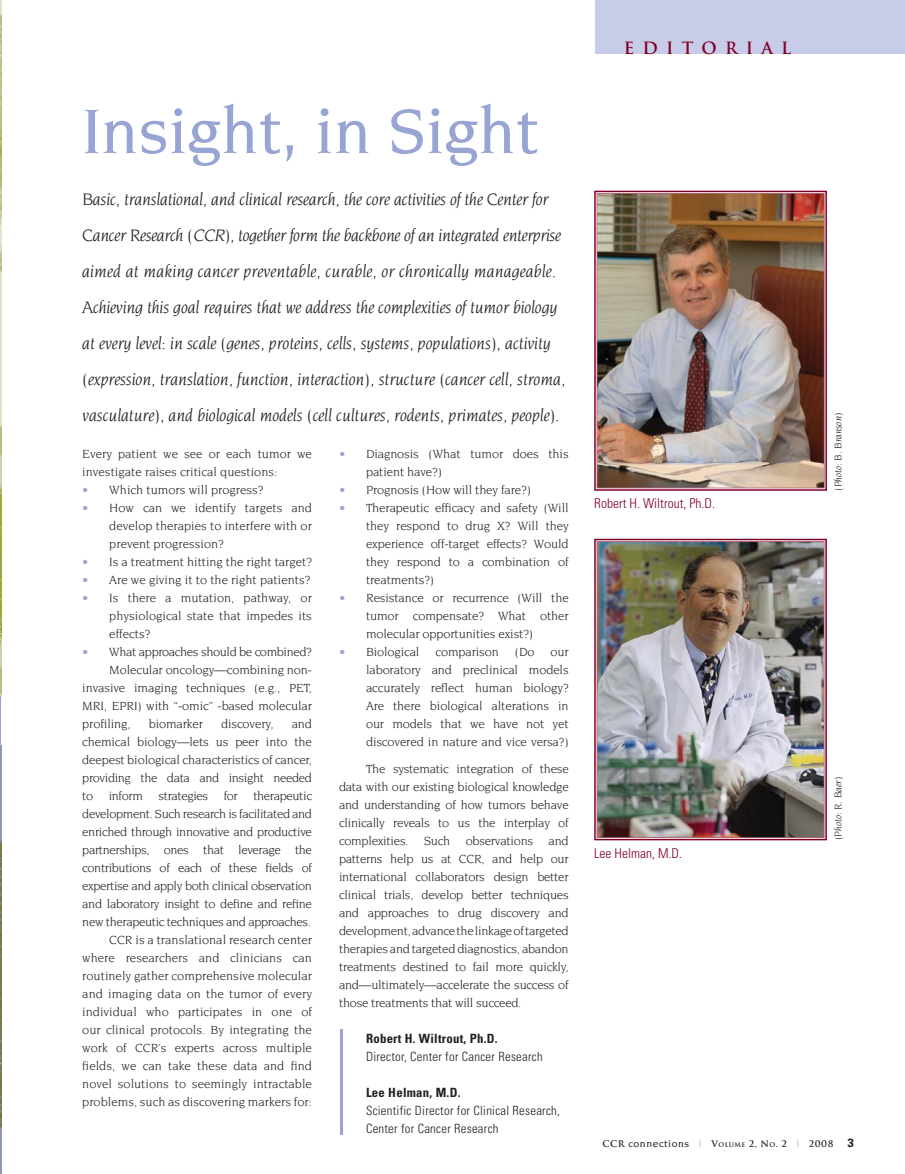
<style>
.page{position:relative;width:905px;height:1174px;background:#fff}
.page>*{position:absolute;margin:0;border:0;box-sizing:border-box;transform-origin:0 0}
.t1{font:500 67.5px "Novarese";color:#98a5d4}
.t2{font:italic 18px/36px "Novarese";letter-spacing:-.01em;color:#231f20}
.t3{font:700 16.5px "Trajan";letter-spacing:.5em;color:#820024}
.t4{font:300 condensed 13.5px "Univers";color:#820024}
.t5{font:12.75px/18px "Novarese";letter-spacing:-.01em;color:#231f20;text-align:justify}
.t6{font:300 condensed 12.75px/18px "Univers";letter-spacing:.02em;color:#231f20}
.t7{font:700 condensed 12.75px "Univers";letter-spacing:.02em;color:#231f20}
.t8{font:12.75px "Novarese";letter-spacing:-.03em;color:#231f20}
.t9{font:italic 10.5px "Novarese";color:#231f20}
.t10{font:700 9px "Trajan";letter-spacing:.05em;color:#231f20}
.s1{color:#98a5d4}
.s2{font-family:"Novarese";font-weight:500;font-size:10.5px}
.s3{font-family:"Novarese";font-weight:500;font-size:10.5px;color:#98a5d4}
.s4{font-size:6.3px}
.s5{font-family:"Univers";font-size:12px}
</style>
<div class="page">
<img style="left:0;top:0;width:1px;height:696px">
<div style="left:595px;top:0;width:309px;height:54px;background:#c7cde8"></div>
<svg style="left:594px;top:191px;width:232px;height:300px;background:#b26378"></svg>
<img style="left:596px;top:193px;width:228px;height:295px">
<svg style="left:594px;top:539px;width:232px;height:301px;background:#b16176"></svg>
<img style="left:596px;top:541px;width:228px;height:297px">
<hr style="left:340px;top:1029px;width:2px;height:106px;background:#98a5d4">
<hr style="left:0;top:696px;width:1px;height:49px;background:#98a5d4">
<svg style="left:0;top:745px;width:1px;height:429px"></svg>
<h1 class="t1" style="left:82px;top:104px;width:457px">Insight, in Sight</h1>
<p class="t2" style="left:82px;top:182px;width:484px">Basic, translational, and clinical research, the core activities of the Center for Cancer Research (CCR), together form the backbone of an integrated enterprise aimed at making cancer preventable, curable, or chronically manageable.<br>Achieving this goal requires that we address the complexities of tumor biology at every level: in scale (genes, proteins, cells, systems, populations), activity (expression, translation, function, interaction), structure (cancer cell, stroma, vasculature), and biological models (cell cultures, rodents, primates, people).</p>
<p class="t5" style="left:82px;top:445px;width:231px">Every patient we see or each tumor we investigate raises critical questions:</p>
<p class="t5" style="left:82px;top:481px;width:183px"><span class="s1">•</span> Which tumors will progress?</p>
<p class="t5" style="left:109px;top:499px;width:204px;text-indent:-27px"><span class="s1">•</span> How can we identify targets and develop therapies to interfere with or prevent progression?</p>
<p class="t5" style="left:82px;top:553px;width:231px"><span class="s1">•</span> Is a treatment hitting the right target?</p>
<p class="t5" style="left:82px;top:571px;width:229px"><span class="s1">•</span> Are we giving it to the right patients?</p>
<p class="t5" style="left:109px;top:589px;width:204px;text-indent:-27px"><span class="s1">•</span> Is there a mutation, pathway, or physiological state that impedes its effects?</p>
<p class="t8" style="left:82px;top:646px;width:231px"><span class="s1">•</span> What approaches should be combined?</p>
<p class="t5" style="left:109px;top:661px;width:204px">Molecular oncology—combining non-</p>
<p class="t5" style="left:82px;top:679px;width:231px">invasive imaging techniques (e.g., PET,</p>
<p class="t5" style="left:82px;top:697px;width:231px">MRI, EPRI) with “-omic” -based molecular</p>
<p class="t5" style="left:82px;top:715px;width:50px">profiling,</p>
<p class="t5" style="left:149px;top:715px;width:56px">biomarker</p>
<p class="t5" style="left:221px;top:715px;width:54px">discovery,</p>
<p class="t5" style="left:82px;top:715px;width:231px;text-align:right">and<br>chemical biology—lets us peer into the deepest biological characteristics of cancer, providing the data and insight needed to inform strategies for therapeutic development. Such research is facilitated and enriched through innovative and productive partnerships, ones that leverage the contributions of each of these fields of expertise and apply both clinical observation and laboratory insight to define and refine new therapeutic techniques and approaches.<br>CCR is a translational research center where researchers and clinicians can routinely gather comprehensive molecular and imaging data on the tumor of every individual who participates in one of our clinical protocols. By integrating the work of CCR’s experts across multiple fields, we can take these data and find novel solutions to seemingly intractable problems, such as discovering markers for:</p>
<p class="t5" style="left:366px;top:445px;width:204px;text-indent:-27px"><span class="s1">•</span> Diagnosis (What tumor does this patient have?)</p>
<p class="t5" style="left:339px;top:481px;width:193px"><span class="s1">•</span> Prognosis (How will they fare?)</p>
<p class="t5" style="left:366px;top:499px;width:204px;text-indent:-27px"><span class="s1">•</span> Therapeutic efficacy and safety (Will they respond to drug X? Will they experience off-target effects? Would they respond to a combination of treatments?)</p>
<p class="t5" style="left:366px;top:589px;width:204px;text-indent:-27px"><span class="s1">•</span> Resistance or recurrence (Will the tumor compensate? What other molecular opportunities exist?)</p>
<p class="t5" style="left:339px;top:643px;width:82px"><span class="s1">•</span> Biological</p>
<p class="t5" style="left:435px;top:643px;width:65px">comparison</p>
<p class="t5" style="left:514px;top:643px;width:21px">(Do</p>
<p class="t5" style="left:366px;top:643px;width:204px;text-indent:184px">our laboratory and preclinical models accurately reflect human biology?<br>Are there biological alterations in our models that we have not yet discovered in nature and vice versa?)</p>
<p class="t5" style="left:339px;top:760px;width:231px;text-indent:27px">The systematic integration of these data with our existing biological knowledge and understanding of how tumors behave clinically reveals to us the interplay of complexities. Such observations and patterns help us at CCR, and help our international collaborators design better clinical trials, develop better techniques and approaches to drug discovery and development, advance the linkage of targeted therapies and targeted diagnostics, abandon treatments destined to fail more quickly, and—ultimately—accelerate the success of those treatments that will succeed.</p>
<p class="t7" style="left:366px;top:1033px;width:133px">Robert H. Wiltrout, Ph.D.</p>
<p class="t6" style="left:366px;top:1048px;width:178px">Director, Center for Cancer Research</p>
<p class="t7" style="left:366px;top:1087px;width:96px">Lee Helman, M.D.</p>
<p class="t6" style="left:366px;top:1102px;width:195px">Scientific Director for Clinical Research,<br>Center for Cancer Research</p>
<p class="t3" style="left:623px;top:39px;width:169px">EDITORIAL</p>
<p class="t4" style="left:594px;top:498px;width:122px">Robert H. Wiltrout, Ph.D.</p>
<p class="t4" style="left:594px;top:848px;width:89px">Lee Helman, M.D.</p>
<p class="t9" style="left:833px;top:491px;width:80px;rotate:-90deg">(Photo: B. Branson)</p>
<p class="t9" style="left:833px;top:840px;width:65px;rotate:-90deg">(Photo: R. Baer)</p>
<p class="t10" style="left:602px;top:1139px;width:253px">CCR <span class="s2">connections</span> <span class="s3">|</span> V<span class="s4">OLUME</span> 2, N<span class="s4">O</span>. 2 <span class="s3">|</span> 2008 <span class="s5">3</span></p>
</div>
